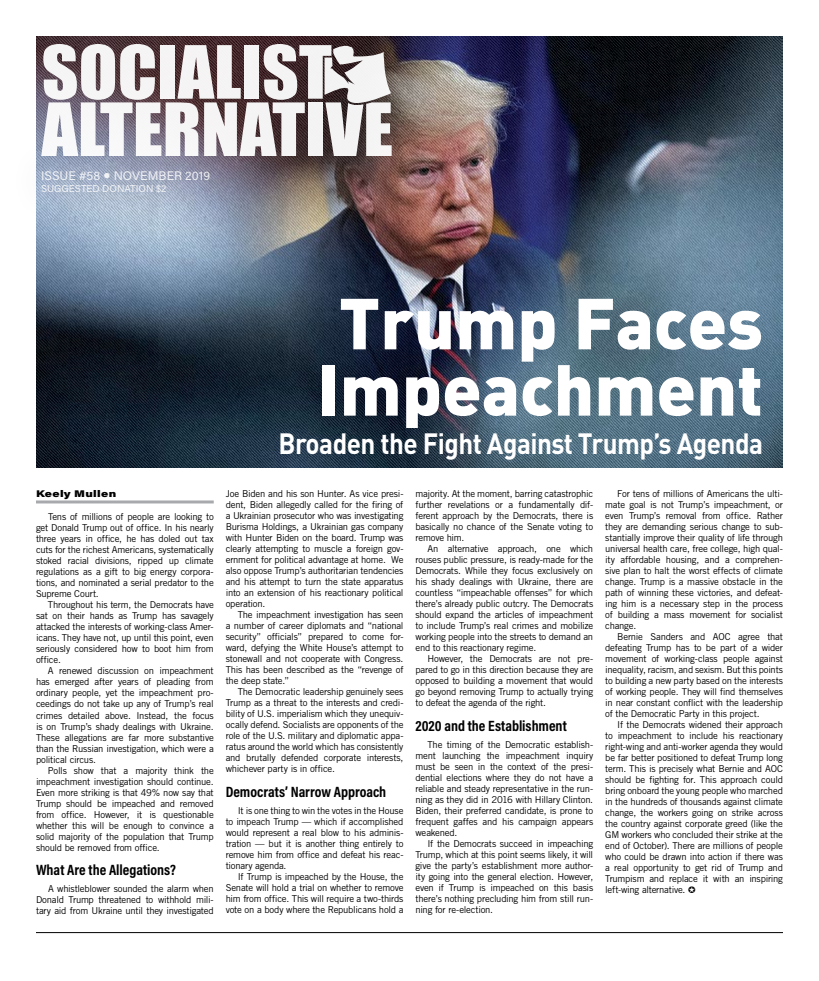
<style>
.page{position:relative;width:819px;height:981px;background:#fff}
.page>*{position:absolute;margin:0;border:0;box-sizing:border-box;transform-origin:0 0}
.t1{font:900 71px/66.3px "DIN";color:#fff;text-align:center}
.t2{font:700 29px "DIN";letter-spacing:-.02em;color:#fff;scale:.9 1}
.t3{font:700 15px "Acumin Pro Cond";color:#000}
.t4{font:12.5px "Acumin Pro";color:#fff}
.t5{font:10px "Acumin Pro";color:#fff}
.t6{font:9.5px/11px "Trade Gothic LT Std";letter-spacing:-.02em;color:#000;text-align:justify}
.t7{font:900 9.5px "Acumin Pro Wide";letter-spacing:.035em;color:#000;scale:1.1 1}
</style>
<div class="page">
<img style="left:36px;top:36px;width:747px;height:432px">
<hr style="left:36px;top:932px;width:747px;height:1px;background:#000">
<div style="left:4px;top:132px;width:242px;height:99px;background:#a18594;opacity:.25"></div>
<svg style="left:41px;top:44px;width:351px;height:112px"></svg>
<hr style="left:36px;top:500px;width:178px;height:3px;background:#a7a9ac">
<h3 class="t4" style="left:41px;top:167px;width:170px">ISSUE #58 ● NOVEMBER 2019</h3>
<p class="t5" style="left:41px;top:182px;width:127px">SUGGESTED DONATION $2</p>
<h1 class="t1" style="left:317px;top:287px;width:448px">Trump Faces<br>Impeachment</h1>
<h2 class="t2" style="left:278px;top:424px;width:540px">Broaden the Fight Against Trump’s Agenda</h2>
<p class="t7" style="left:36px;top:487px;width:74px">Keely Mullen</p>
<p class="t6" style="left:36px;top:511px;width:179px;text-indent:12px">Tens of millions of people are looking to get Donald Trump out of office. In his nearly three years in office, he has doled out tax cuts for the richest Americans, systematically stoked racial divisions, ripped up climate regulations as a gift to big energy corpora&shy;tions, and nominated a serial predator to the Supreme Court.</p>
<p class="t6" style="left:36px;top:599px;width:179px;text-indent:12px">Throughout his term, the Democrats have sat on their hands as Trump has savagely attacked the interests of working-class Amer&shy;icans. They have not, up until this point, even seriously considered how to boot him from office.</p>
<p class="t6" style="left:36px;top:666px;width:179px;text-indent:12px">A renewed discussion on impeachment has emerged after years of pleading from ordinary people, yet the impeachment pro&shy;ceedings do not take up any of Trump’s real crimes detailed above. Instead, the focus is on Trump’s shady dealings with Ukraine.<br>These allegations are far more substantive than the Russian investigation, which were a political circus.</p>
<p class="t6" style="left:36px;top:765px;width:179px;text-indent:12px">Polls show that a majority think the impeachment investigation should continue.<br>Even more striking is that 49% now say that Trump should be impeached and removed from office. However, it is questionable whether this will be enough to convince a solid majority of the population that Trump should be removed from office.</p>
<h3 class="t3" style="left:36px;top:860px;width:141px">What Are the Allegations?</h3>
<p class="t6" style="left:36px;top:883px;width:179px;text-indent:12px">A whistleblower sounded the alarm when Donald Trump threatened to withhold mili&shy;tary aid from Ukraine until they investigated</p>
<p class="t6" style="left:226px;top:488px;width:179px">Joe Biden and his son Hunter. As vice presi&shy;dent, Biden allegedly called for the firing of a Ukrainian prosecutor who was investigating Burisma Holdings, a Ukrainian gas company with Hunter Biden on the board. Trump was clearly attempting to muscle a foreign gov&shy;ernment for political advantage at home. We also oppose Trump’s authoritarian tendencies and his attempt to turn the state apparatus into an extension of his reactionary political operation.</p>
<p class="t6" style="left:226px;top:609px;width:179px;text-indent:12px">The impeachment investigation has seen a number of career diplomats and “national security” officials” prepared to come for&shy;ward, defying the White House’s attempt to stonewall and not cooperate with Congress.<br>This has been described as the “revenge of the deep state.”</p>
<p class="t6" style="left:226px;top:686px;width:179px;text-indent:12px">The Democratic leadership genuinely sees Trump as a threat to the interests and credi&shy;bility of U.S. imperialism which they unequiv&shy;ocally defend. Socialists are opponents of the role of the U.S. military and diplomatic appa&shy;ratus around the world which has consistently and brutally defended corporate interests, whichever party is in office.</p>
<h3 class="t3" style="left:226px;top:782px;width:162px">Democrats’ Narrow Approach</h3>
<p class="t6" style="left:226px;top:805px;width:179px;text-indent:12px">It is one thing to win the votes in the House to impeach Trump — which if accomplished would represent a real blow to his adminis&shy;tration — but it is another thing entirely to remove him from office and defeat his reac&shy;tionary agenda.</p>
<p class="t6" style="left:226px;top:871px;width:179px;text-indent:12px">If Trump is impeached by the House, the Senate will hold a trial on whether to remove him from office. This will require a two-thirds vote on a body where the Republicans hold a</p>
<p class="t6" style="left:416px;top:488px;width:179px">majority. At the moment, barring catastrophic further revelations or a fundamentally dif&shy;ferent approach by the Democrats, there is basically no chance of the Senate voting to remove him.</p>
<p class="t6" style="left:416px;top:543px;width:179px;text-indent:12px">An alternative approach, one which rouses public pressure, is ready-made for the Democrats. While they focus exclusively on his shady dealings with Ukraine, there are countless “impeachable offenses” for which there’s already public outcry. The Democrats should expand the articles of impeachment to include Trump’s real crimes and mobilize working people into the streets to demand an end to this reactionary regime.</p>
<p class="t6" style="left:415px;top:653px;width:179px;text-indent:12px">However, the Democrats are not pre&shy;pared to go in this direction because they are opposed to building a movement that would go beyond removing Trump to actually trying to defeat the agenda of the right.</p>
<h3 class="t3" style="left:416px;top:716px;width:153px">2020 and the Establishment</h3>
<p class="t6" style="left:415px;top:739px;width:179px;text-indent:12px">The timing of the Democratic establish&shy;ment launching the impeachment inquiry must be seen in the context of the presi&shy;dential elections where they do not have a reliable and steady representative in the run&shy;ning as they did in 2016 with Hillary Clinton.<br>Biden, their preferred candidate, is prone to frequent gaffes and his campaign appears weakened.</p>
<p class="t6" style="left:415px;top:838px;width:179px;text-indent:12px">If the Democrats succeed in impeaching Trump, which at this point seems likely, it will give the party’s establishment more author&shy;ity going into the general election. However, even if Trump is impeached on this basis there’s nothing precluding him from still run&shy;ning for re-election.</p>
<p class="t6" style="left:605px;top:488px;width:179px;text-indent:12px">For tens of millions of Americans the ulti&shy;mate goal is not Trump’s impeachment, or even Trump’s removal from office. Rather they are demanding serious change to sub&shy;stantially improve their quality of life through universal health care, free college, high qual&shy;ity affordable housing, and a comprehen&shy;sive plan to halt the worst effects of climate change. Trump is a massive obstacle in the path of winning these victories, and defeat&shy;ing him is a necessary step in the process of building a mass movement for socialist change.</p>
<p class="t6" style="left:605px;top:631px;width:179px;text-indent:12px">Bernie Sanders and AOC agree that defeating Trump has to be part of a wider movement of working-class people against inequality, racism, and sexism. But this points to building a new party based on the interests of working people. They will find themselves in near constant conflict with the leadership of the Democratic Party in this project.</p>
<p class="t6" style="left:605px;top:719px;width:179px;text-indent:12px">If the Democrats widened their approach to impeachment to include his reactionary right-wing and anti-worker agenda they would be far better positioned to defeat Trump long term. This is precisely what Bernie and AOC should be fighting for. This approach could bring onboard the young people who marched in the hundreds of thousands against climate change, the workers going on strike across the country against corporate greed (like the GM workers who concluded their strike at the end of October). There are millions of people who could be drawn into action if there was a real opportunity to get rid of Trump and Trumpism and replace it with an inspiring left-wing alternative.</p>
</div>
